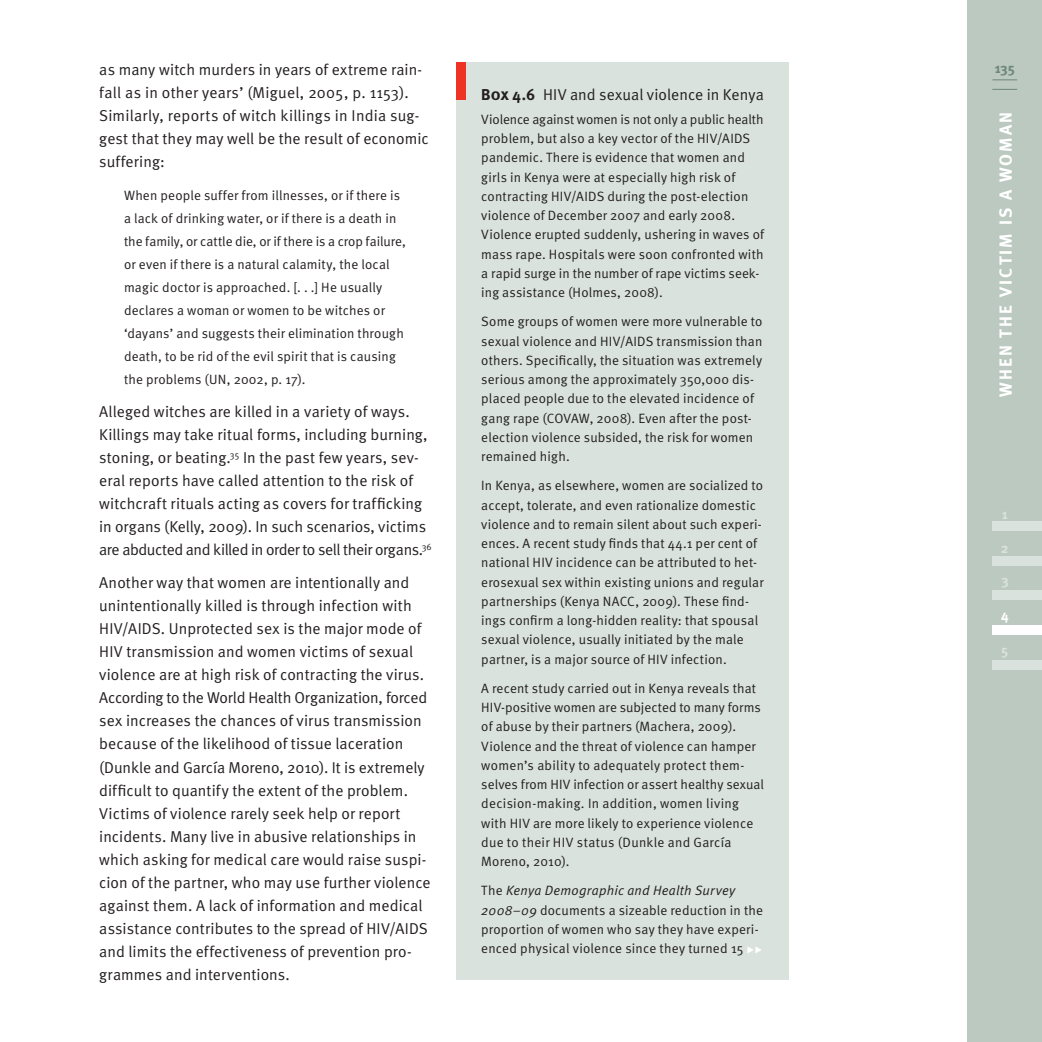
<style>
.page{position:relative;width:1042px;height:1042px;background:#fff}
.page>*{position:absolute;margin:0;border:0;box-sizing:border-box;transform-origin:0 0}
.t1{font:700 17.5px "Meta";letter-spacing:.12em;color:#fff}
.t2{font:15.75px/23.1px "Meta Normal";letter-spacing:.005em;color:#231f20}
.t3{font:700 14px "Meta";color:#d9e2dc}
.t4{font:700 14px "Meta";color:#6e8878}
.t5{font:700 14px "Meta";color:#fff}
.t6{font:13.47px/19.2px "Meta Normal";letter-spacing:.01em;color:#231f20}
.s1{font-family:"Meta";font-weight:700}
.s2{font-family:"Meta Bold Caps"}
.s3{font-style:italic}
</style>
<div class="page">
<div style="left:967px;top:0;width:75px;height:1042px;background:#bbc9c0"></div>
<svg style="left:992px;top:80px;width:25px;height:1px"></svg>
<svg style="left:992px;top:89px;width:25px;height:1px"></svg>
<div style="left:992px;top:521px;width:50px;height:10px;background:#d9e2dc"></div>
<div style="left:992px;top:556px;width:50px;height:10px;background:#d9e2dc"></div>
<div style="left:992px;top:590px;width:50px;height:10px;background:#d9e2dc"></div>
<div style="left:992px;top:625px;width:50px;height:10px;background:#fff"></div>
<div style="left:992px;top:660px;width:50px;height:10px;background:#d9e2dc"></div>
<div style="left:456px;top:62px;width:333px;height:918px;background:#d9e2dc"></div>
<div style="left:456px;top:62px;width:10px;height:37px;background:#ee3224"></div>
<p class="t2" style="left:99px;top:57px;width:331px">as many witch murders in years of extreme rain&shy;fall as in other years’ (Miguel, 2005, p. 1153).<br>Similarly, reports of witch killings in India sug&shy;gest that they may well be the result of economic suffering:</p>
<p class="t6" style="left:124px;top:183px;width:283px;line-height:23.1px">When people suffer from illnesses, or if there is a lack of drinking water, or if there is a death in the family, or cattle die, or if there is a crop failure, or even if there is a natural calamity, the local magic doctor is approached. [. . .] He usually declares a woman or women to be witches or ‘dayans’ and suggests their elimination through death, to be rid of the evil spirit that is causing the problems (UN, 2002, p. 17).</p>
<p class="t2" style="left:99px;top:400px;width:334px">Alleged witches are killed in a variety of ways.<br>Killings may take ritual forms, including burning, stoning, or beating.<sup>35</sup> In the past few years, sev&shy;eral reports have called attention to the risk of witchcraft rituals acting as covers for trafficking in organs (Kelly, 2009). In such scenarios, victims are abducted and killed in order to sell their organs.<sup>36</sup></p>
<p class="t2" style="left:99px;top:571px;width:333px">Another way that women are intentionally and unintentionally killed is through infection with HIV/AIDS. Unprotected sex is the major mode of HIV transmission and women victims of sexual violence are at high risk of contracting the virus.<br>According to the World Health Organization, forced sex increases the chances of virus transmission because of the likelihood of tissue laceration (Dunkle and García Moreno, 2010). It is extremely difficult to quantify the extent of the problem.<br>Victims of violence rarely seek help or report incidents. Many live in abusive relationships in which asking for medical care would raise suspi&shy;cion of the partner, who may use further violence against them. A lack of information and medical assistance contributes to the spread of HIV/AIDS and limits the effectiveness of prevention pro&shy;grammes and interventions.</p>
<p class="t2" style="left:481px;top:82px;width:284px"><span class="s1">B</span><span class="s2">ox 4.6</span> HIV and sexual violence in Kenya</p>
<p class="t6" style="left:481px;top:109px;width:284px">Violence against women is not only a public health problem, but also a key vector of the HIV/AIDS pandemic. There is evidence that women and girls in Kenya were at especially high risk of contracting HIV/AIDS during the post-election violence of December 2007 and early 2008.<br>Violence erupted suddenly, ushering in waves of mass rape. Hospitals were soon confronted with a rapid surge in the number of rape victims seek&shy;ing assistance (Holmes, 2008).</p>
<p class="t6" style="left:481px;top:312px;width:283px">Some groups of women were more vulnerable to sexual violence and HIV/AIDS transmission than others. Specifically, the situation was extremely serious among the approximately 350,000 dis&shy;placed people due to the elevated incidence of gang rape (COVAW, 2008). Even after the post&shy;election violence subsided, the risk for women remained high.</p>
<p class="t6" style="left:481px;top:476px;width:284px">In Kenya, as elsewhere, women are socialized to accept, tolerate, and even rationalize domestic violence and to remain silent about such experi&shy;ences. A recent study finds that 44.1 per cent of national HIV incidence can be attributed to het&shy;erosexual sex within existing unions and regular partnerships (Kenya NACC, 2009). These find&shy;ings confirm a long-hidden reality: that spousal sexual violence, usually initiated by the male partner, is a major source of HIV infection.</p>
<p class="t6" style="left:481px;top:678px;width:284px">A recent study carried out in Kenya reveals that HIV-positive women are subjected to many forms of abuse by their partners (Machera, 2009).<br>Violence and the threat of violence can hamper women’s ability to adequately protect them&shy;selves from HIV infection or assert healthy sexual decision-making. In addition, women living with HIV are more likely to experience violence due to their HIV status (Dunkle and García Moreno, 2010).</p>
<p class="t6" style="left:481px;top:881px;width:283px">The <span class="s3">Kenya Demographic and Health Survey 2008–09</span> documents a sizeable reduction in the proportion of women who say they have experi&shy;enced physical violence since they turned 15</p>
<p class="t4" style="left:994px;top:60px;width:22px">135</p>
<p class="t1" style="left:994px;top:397px;width:287px;rotate:-90deg">WHEN THE VICTIM IS A WOMAN</p>
<p class="t3" style="left:1002px;top:505px;width:7px">1</p>
<p class="t3" style="left:1001px;top:539px;width:9px">2</p>
<p class="t3" style="left:1001px;top:572px;width:9px">3</p>
<p class="t5" style="left:1001px;top:606px;width:9px">4</p>
<p class="t3" style="left:1001px;top:641px;width:9px">5</p>
</div>
